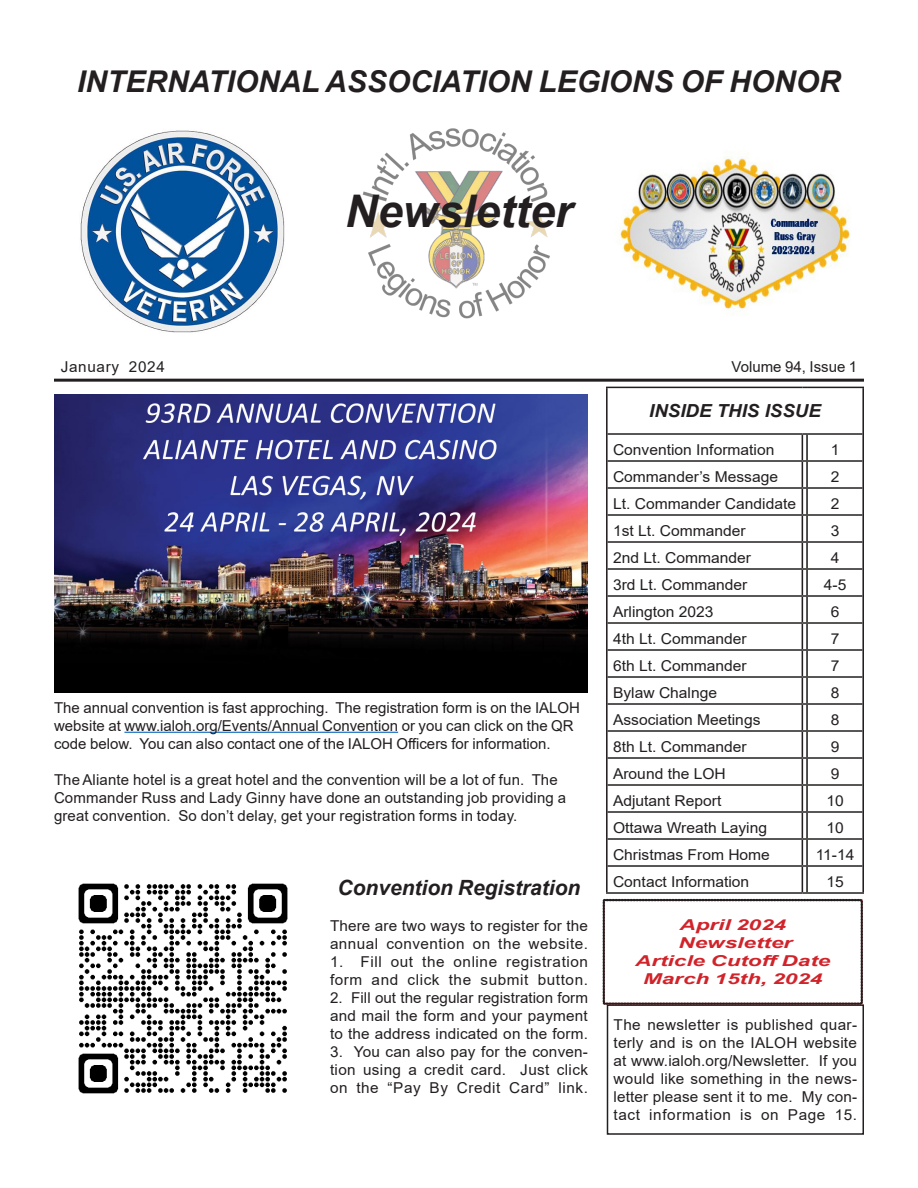
<style>
.page{position:relative;width:918px;height:1188px;background:#fff}
.page>*{position:absolute;margin:0;border:0;box-sizing:border-box;transform-origin:0 0}
.Newsletter_Article{font:italic 700 45px "Arial";color:#231f20}
.Newsletter_Article-2{font:italic 700 30px "Arial";color:#231f20}
.Newsletter_Article-3{font:italic 700 21px "Arial";color:#231f20}
.t1{font:italic 700 18px "Arial";color:#231f20;scale:1.04 1}
.Newsletter_Article-4{font:15px/18px "Arial";color:#231f20;text-align:justify}
.Newsletter_Article-5{font:15px "Arial";color:#231f20;scale:1.04 1}
.Newsletter_Article-6{font:15px/18px "Arial";letter-spacing:.02em;color:#231f20}
.Newsletter_Article-7{font:15px/18px "Arial";letter-spacing:.035em;color:#231f20}
.Newsletter_Article-8{font:italic 700 15px "Arial";color:#d1232a;scale:1.5 1}
.Newsletter_Article-9{font:15px "Arial";letter-spacing:.045em;color:#231f20}
</style>
<div class="page">
<img style="left:80px;top:130px;width:205px;height:203px">
<img style="left:362px;top:128px;width:191px;height:191px">
<img style="left:619px;top:152px;width:231px;height:163px">
<hr style="left:54px;top:379px;width:810px;height:3px;background:#231f20">
<hr style="left:606px;top:387px;width:196px;height:1px;background:#231f20">
<hr style="left:807px;top:387px;width:57px;height:1px;background:#231f20">
<hr style="left:807px;top:892px;width:57px;height:2px;background:#231f20">
<hr style="left:606px;top:388px;width:2px;height:46px;background:#231f20">
<hr style="left:862px;top:388px;width:2px;height:46px;background:#231f20">
<hr style="left:862px;top:434px;width:2px;height:27px;background:#231f20">
<hr style="left:862px;top:461px;width:2px;height:27px;background:#231f20">
<hr style="left:862px;top:488px;width:2px;height:27px;background:#231f20">
<hr style="left:862px;top:515px;width:2px;height:27px;background:#231f20">
<hr style="left:862px;top:542px;width:2px;height:27px;background:#231f20">
<hr style="left:862px;top:569px;width:2px;height:27px;background:#231f20">
<hr style="left:862px;top:596px;width:2px;height:27px;background:#231f20">
<hr style="left:862px;top:623px;width:2px;height:27px;background:#231f20">
<hr style="left:862px;top:650px;width:2px;height:27px;background:#231f20">
<hr style="left:862px;top:677px;width:2px;height:27px;background:#231f20">
<hr style="left:862px;top:704px;width:2px;height:27px;background:#231f20">
<hr style="left:862px;top:731px;width:2px;height:27px;background:#231f20">
<hr style="left:862px;top:758px;width:2px;height:27px;background:#231f20">
<hr style="left:862px;top:785px;width:2px;height:27px;background:#231f20">
<hr style="left:862px;top:812px;width:2px;height:27px;background:#231f20">
<hr style="left:862px;top:839px;width:2px;height:27px;background:#231f20">
<hr style="left:862px;top:866px;width:2px;height:26px;background:#231f20">
<div style="left:607px;top:1004px;width:257px;height:131px;border:2px solid #231f20"></div>
<img style="left:54px;top:394px;width:534px;height:298px">
<hr style="left:124px;top:732px;width:274px;height:1px;background:#0563c1">
<img style="left:78px;top:883px;width:210px;height:211px">
<svg style="left:603px;top:433px;width:260px;height:571px"></svg>
<p class="Newsletter_Article-2" style="left:77px;top:61px;width:765px">INTERNATIONAL ASSOCIATION LEGIONS OF HONOR</p>
<p class="Newsletter_Article" style="left:345px;top:181px;width:229px">Newsletter</p>
<p class="Newsletter_Article-9" style="left:61px;top:356px;width:106px">January 2024</p>
<p class="Newsletter_Article-4" style="left:732px;top:358px;width:127px">Volume 94, Issue 1</p>
<p class="t1" style="left:649px;top:399px;width:167px">INSIDE THIS ISSUE</p>
<p class="Newsletter_Article-5" style="left:613px;top:439px;width:157px">Convention Information</p>
<p class="Newsletter_Article-5" style="left:831px;top:439px;width:10px">1</p>
<p class="Newsletter_Article-5" style="left:613px;top:466px;width:160px">Commander’s Message</p>
<p class="Newsletter_Article-5" style="left:831px;top:466px;width:10px">2</p>
<p class="Newsletter_Article-5" style="left:613px;top:493px;width:177px">Lt. Commander Candidate</p>
<p class="Newsletter_Article-5" style="left:831px;top:493px;width:10px">2</p>
<p class="Newsletter_Article-5" style="left:613px;top:520px;width:129px">1st Lt. Commander</p>
<p class="Newsletter_Article-5" style="left:831px;top:520px;width:10px">3</p>
<p class="Newsletter_Article-5" style="left:613px;top:547px;width:134px">2nd Lt. Commander</p>
<p class="Newsletter_Article-5" style="left:831px;top:547px;width:10px">4</p>
<p class="Newsletter_Article-5" style="left:613px;top:574px;width:131px">3rd Lt. Commander</p>
<p class="Newsletter_Article-5" style="left:824px;top:574px;width:23px">4-5</p>
<p class="Newsletter_Article-5" style="left:613px;top:601px;width:98px">Arlington 2023</p>
<p class="Newsletter_Article-5" style="left:831px;top:601px;width:10px">6</p>
<p class="Newsletter_Article-5" style="left:613px;top:628px;width:130px">4th Lt. Commander</p>
<p class="Newsletter_Article-5" style="left:831px;top:628px;width:10px">7</p>
<p class="Newsletter_Article-5" style="left:613px;top:655px;width:130px">6th Lt. Commander</p>
<p class="Newsletter_Article-5" style="left:831px;top:655px;width:10px">7</p>
<p class="Newsletter_Article-5" style="left:613px;top:682px;width:102px">Bylaw Chalnge</p>
<p class="Newsletter_Article-5" style="left:831px;top:682px;width:10px">8</p>
<p class="Newsletter_Article-5" style="left:613px;top:709px;width:143px">Association Meetings</p>
<p class="Newsletter_Article-5" style="left:831px;top:709px;width:10px">8</p>
<p class="Newsletter_Article-5" style="left:613px;top:736px;width:130px">8th Lt. Commander</p>
<p class="Newsletter_Article-5" style="left:831px;top:736px;width:10px">9</p>
<p class="Newsletter_Article-5" style="left:613px;top:763px;width:110px">Around the LOH</p>
<p class="Newsletter_Article-5" style="left:831px;top:763px;width:10px">9</p>
<p class="Newsletter_Article-5" style="left:613px;top:790px;width:106px">Adjutant Report</p>
<p class="Newsletter_Article-5" style="left:826px;top:790px;width:18px">10</p>
<p class="Newsletter_Article-5" style="left:613px;top:817px;width:150px">Ottawa Wreath Laying</p>
<p class="Newsletter_Article-5" style="left:826px;top:817px;width:18px">10</p>
<p class="Newsletter_Article-5" style="left:613px;top:844px;width:152px">Christmas From Home</p>
<p class="Newsletter_Article-5" style="left:816px;top:844px;width:39px">11-14</p>
<p class="Newsletter_Article-5" style="left:613px;top:871px;width:132px">Contact Information</p>
<p class="Newsletter_Article-5" style="left:826px;top:871px;width:18px">15</p>
<p class="Newsletter_Article-4" style="left:54px;top:698px;width:528px;text-align:left">The annual convention is fast approching. The registration form is on the IALOH website at www.ialoh.org/Events/Annual Convention or you can click on the QR code below. You can also contact one of the IALOH Officers for information.</p>
<p class="Newsletter_Article-4" style="left:54px;top:770px;width:514px;text-align:left">The Aliante hotel is a great hotel and the convention will be a lot of fun. The<br>Commander Russ and Lady Ginny have done an outstanding job providing a great convention. So don’t delay, get your registration forms in today.</p>
<p class="Newsletter_Article-3" style="left:338px;top:873px;width:244px">Convention Registration</p>
<p class="Newsletter_Article-6" style="left:330px;top:916px;width:260px">There are two ways to register for the annual convention on the website.</p>
<p class="Newsletter_Article-7" style="left:330px;top:952px;width:260px">1. Fill out the online registration form and click the submit button.</p>
<p class="Newsletter_Article-4" style="left:330px;top:988px;width:260px">2. Fill out the regular registration form and mail the form and your payment to the address indicated on the form.</p>
<p class="Newsletter_Article-4" style="left:330px;top:1042px;width:260px">3. You can also pay for the conven&shy;tion using a credit card. Just click on the “Pay By Credit Card” link.</p>
<p class="Newsletter_Article-8" style="left:679px;top:915px;width:73px">April 2024</p>
<p class="Newsletter_Article-8" style="left:679px;top:933px;width:77px">Newsletter</p>
<p class="Newsletter_Article-8" style="left:635px;top:951px;width:132px">Article Cutoff Date</p>
<p class="Newsletter_Article-8" style="left:643px;top:969px;width:121px">March 15th, 2024</p>
<p class="Newsletter_Article-4" style="left:614px;top:1016px;width:245px">The newsletter is published quar&shy;terly and is on the IALOH website at www.ialoh.org/Newsletter. If you would like something in the news&shy;letter please sent it to me. My con&shy;tact information is on Page 15.</p>
</div>
